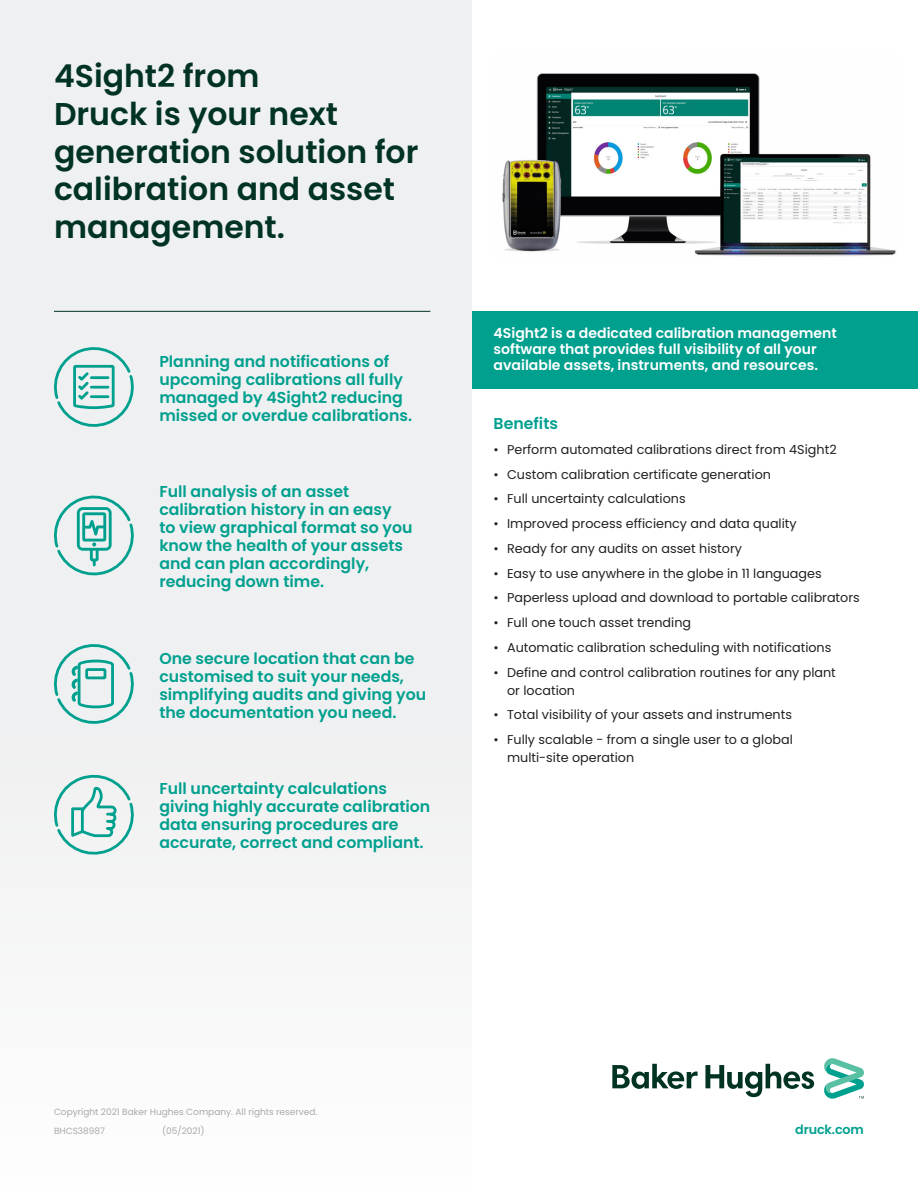
<style>
.page{position:relative;width:918px;height:1188px;background:#fff}
.page>*{position:absolute;margin:0;border:0;box-sizing:border-box;transform-origin:0 0}
._21pt-subhead{font:600 31.5px/37.8px "Poppins";color:#003323}
._10_5pt-body_subhead{font:600 15.75px/18px "Poppins";color:#00a08f}
._10_5pt-body_subhead-2{font:600 14.1px/16px "Poppins";color:#fff}
.t1{font:12.75px/18px "Poppins";color:#231f20}
.t2{font:600 12.75px "Poppins";letter-spacing:-.01em;color:#00a08f}
._6pt-legal_footnote{font:9px "Poppins";color:#a8a9ad}
</style>
<div class="page">
<div style="left:0;top:0;width:472px;height:1188px;background:linear-gradient(to right,#f2f3f4,#f2f2f3)"></div>
<div style="left:472px;top:311px;width:446px;height:77px;background:#00a08f"></div>
<svg style="left:51px;top:344px;width:85px;height:90px"></svg>
<svg style="left:51px;top:492px;width:85px;height:90px"></svg>
<svg style="left:51px;top:641px;width:85px;height:90px"></svg>
<div style="left:85px;top:668px;width:21px;height:11px;border:3px solid #00a08f"></div>
<svg style="left:51px;top:772px;width:85px;height:89px"></svg>
<hr style="left:54px;top:311px;width:376px;height:1px;background:#003323">
<img style="left:502px;top:73px;width:394px;height:184px">
<svg style="left:612px;top:1058px;width:252px;height:41px"></svg>
<p class="_21pt-subhead" style="left:54px;top:57px;width:366px">4Sight2 from<br>Druck is your next generation solution for calibration and asset management.</p>
<p class="_10_5pt-body_subhead" style="left:159px;top:352px;width:254px">Planning and notifications of upcoming calibrations all fully managed by 4Sight2 reducing missed or overdue calibrations.</p>
<p class="_10_5pt-body_subhead" style="left:159px;top:483px;width:255px">Full analysis of an asset calibration history in an easy<br>to view graphical format so you know the health of your assets and can plan accordingly, reducing down time.</p>
<p class="_10_5pt-body_subhead" style="left:159px;top:649px;width:268px">One secure location that can be customised to suit your needs, simplifying audits and giving you the documentation you need.</p>
<p class="_10_5pt-body_subhead" style="left:159px;top:780px;width:273px">Full uncertainty calculations giving highly accurate calibration data ensuring procedures are accurate, correct and compliant.</p>
<p class="_10_5pt-body_subhead-2" style="left:494px;top:325px;width:345px">4Sight2 is a dedicated calibration management software that provides full visibility of all your available assets, instruments, and resources.</p>
<p class="_10_5pt-body_subhead" style="left:494px;top:415px;width:66px">Benefits</p>
<p class="t1" style="left:494px;top:440px;width:345px">• Perform automated calibrations direct from 4Sight2</p>
<p class="t1" style="left:494px;top:465px;width:279px">• Custom calibration certificate generation</p>
<p class="t1" style="left:494px;top:490px;width:194px">• Full uncertainty calculations</p>
<p class="t1" style="left:494px;top:515px;width:305px">• Improved process efficiency and data quality</p>
<p class="t1" style="left:494px;top:539px;width:250px">• Ready for any audits on asset history</p>
<p class="t1" style="left:494px;top:564px;width:330px">• Easy to use anywhere in the globe in 11 languages</p>
<p class="t1" style="left:494px;top:589px;width:368px">• Paperless upload and download to portable calibrators</p>
<p class="t1" style="left:494px;top:614px;width:199px">• Full one touch asset trending</p>
<p class="t1" style="left:494px;top:638px;width:339px">• Automatic calibration scheduling with notifications</p>
<p class="t1" style="left:507px;top:663px;width:330px;text-indent:-14px">• Define and control calibration routines for any plant or location</p>
<p class="t1" style="left:494px;top:706px;width:300px">• Total visibility of your assets and instruments</p>
<p class="t1" style="left:507px;top:731px;width:287px;text-indent:-14px">• Fully scalable - from a single user to a global multi-site operation</p>
<p class="_6pt-legal_footnote" style="left:54px;top:1107px;width:265px">Copyright 2021 Baker Hughes Company. All rights reserved.</p>
<p class="_6pt-legal_footnote" style="left:54px;top:1126px;width:53px">BHCS38987</p>
<p class="_6pt-legal_footnote" style="left:162px;top:1126px;width:44px">(05/2021)</p>
<p class="t2" style="left:795px;top:1122px;width:70px">druck.com</p>
</div>
